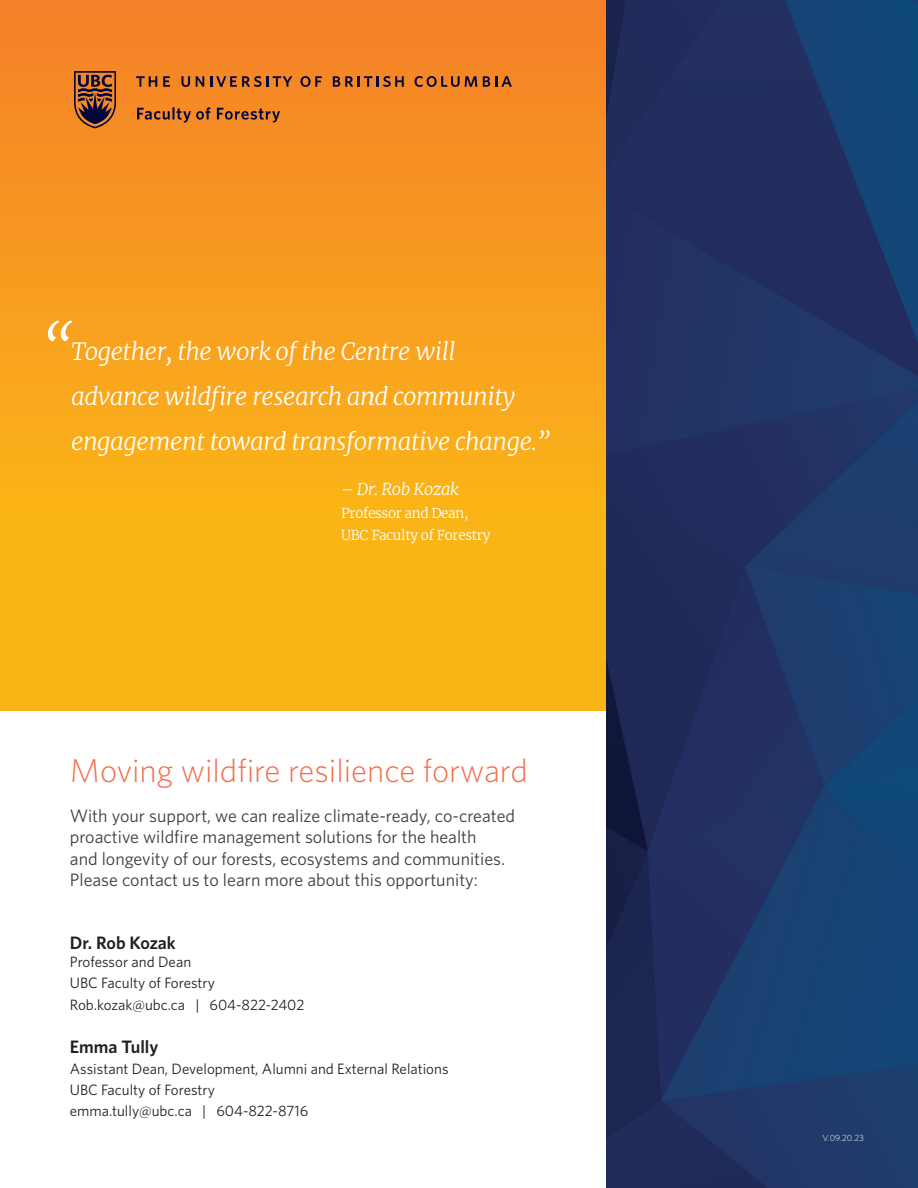
<style>
.page{position:relative;width:918px;height:1188px;background:#fff}
.page>*{position:absolute;margin:0;border:0;box-sizing:border-box;transform-origin:0 0}
.t1{font:300 33px "Whitney";color:#f36e4d}
.body_copy{font:italic 300 24px/45px "Merriweather";letter-spacing:-.02em;color:#fff}
.t2{font:18px/21.6px "Whitney";color:#3e3e3f}
.t3{font:600 18px "Whitney";color:#231f20}
.body_copy-2{font:italic 300 16.5px "Merriweather";letter-spacing:-.02em;color:#fff}
.t4{font:15px "Whitney";color:#231f20}
.body_copy-3{font:300 13.5px/22.5px "Merriweather";letter-spacing:-.02em;color:#fff}
.t5{font:300 9px "Whitney";color:#fff}
</style>
<div class="page">
<div style="left:0;top:0;width:606px;height:711px;background:linear-gradient(to bottom,#f58328,#fcbf13)"></div>
<svg style="left:74px;top:71px;width:42px;height:57px;background:#7f4930"></svg>
<svg style="left:136px;top:76px;width:21px;height:11px"></svg>
<svg style="left:163px;top:76px;width:7px;height:11px"></svg>
<svg style="left:181px;top:76px;width:9px;height:11px"></svg>
<svg style="left:196px;top:76px;width:8px;height:11px"></svg>
<svg style="left:210px;top:76px;width:82px;height:11px"></svg>
<svg style="left:300px;top:76px;width:22px;height:11px"></svg>
<svg style="left:333px;top:76px;width:71px;height:11px"></svg>
<svg style="left:415px;top:76px;width:62px;height:11px"></svg>
<svg style="left:483px;top:76px;width:29px;height:11px"></svg>
<svg style="left:137px;top:107px;width:74px;height:16px"></svg>
<svg style="left:217px;top:108px;width:63px;height:15px"></svg>
<img style="left:606px;top:0;width:312px;height:1188px">
<svg style="left:48px;top:320px;width:24px;height:21px"></svg>
<p class="body_copy" style="left:71px;top:328px;width:481px">Together, the work of the Centre will<br>advance wildfire research and community engagement toward transformative change.”</p>
<p class="body_copy-2" style="left:341px;top:477px;width:119px">– Dr. Rob Kozak</p>
<p class="body_copy-3" style="left:341px;top:501px;width:151px">Professor and Dean,<br>UBC Faculty of Forestry</p>
<p class="t1" style="left:70px;top:749px;width:459px">Moving wildfire resilience forward</p>
<p class="t2" style="left:70px;top:804px;width:447px">With your support, we can realize climate-ready, co-created proactive wildfire management solutions for the health<br>and longevity of our forests, ecosystems and communities.<br>Please contact us to learn more about this opportunity:</p>
<p class="t3" style="left:70px;top:931px;width:107px">Dr. Rob Kozak</p>
<p class="t4" style="left:70px;top:952px;width:123px">Professor and Dean</p>
<p class="t4" style="left:70px;top:973px;width:147px">UBC Faculty of Forestry</p>
<p class="t4" style="left:70px;top:995px;width:236px">Rob.kozak@ubc.ca | 604-822-2402</p>
<p class="t3" style="left:70px;top:1035px;width:90px">Emma Tully</p>
<p class="t4" style="left:70px;top:1059px;width:380px">Assistant Dean, Development, Alumni and External Relations</p>
<p class="t4" style="left:70px;top:1080px;width:147px">UBC Faculty of Forestry</p>
<p class="t4" style="left:70px;top:1101px;width:240px">emma.tully@ubc.ca | 604-822-8716</p>
<p class="t5" style="left:823px;top:1132px;width:43px">V.09.20.23</p>
</div>
